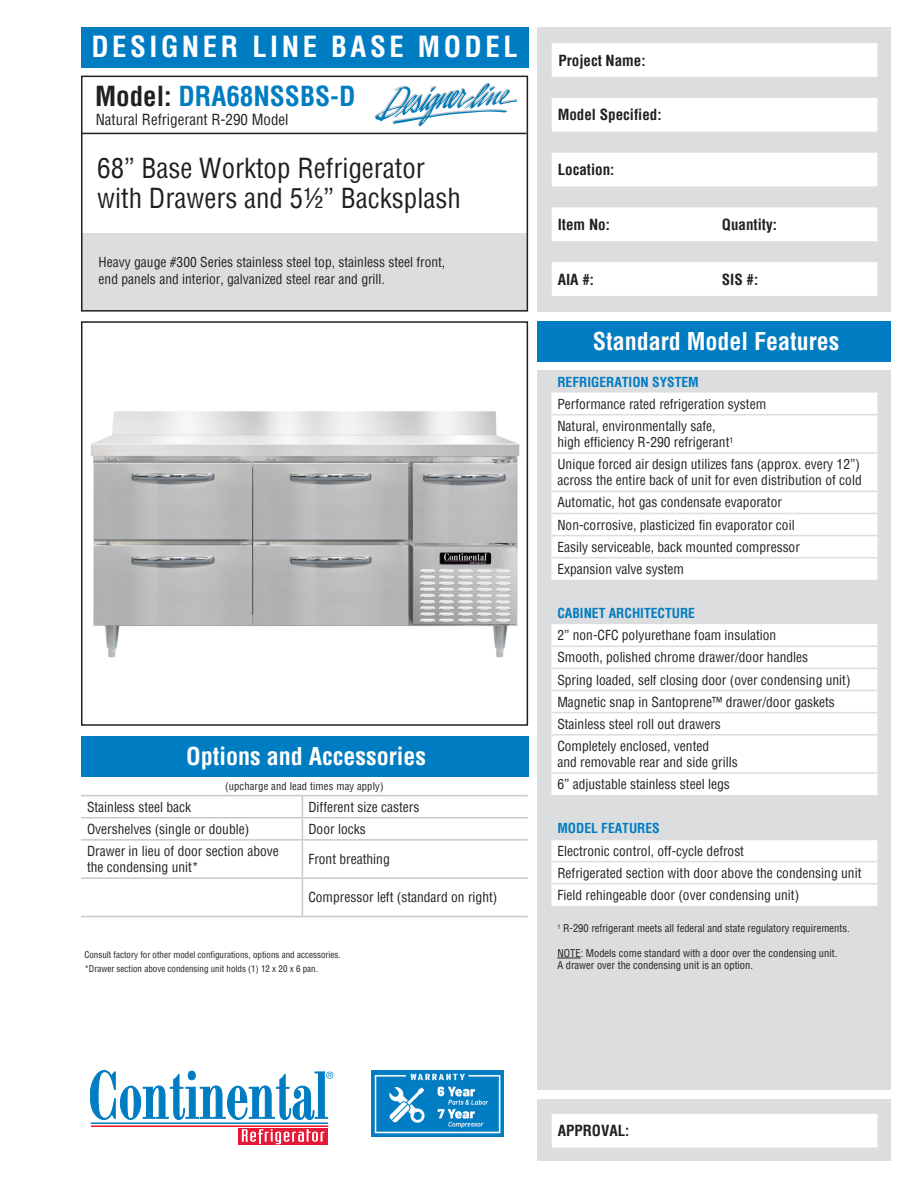
<style>
.page{position:relative;width:918px;height:1188px;background:#fff}
.page>*{position:absolute;margin:0;border:0;box-sizing:border-box;transform-origin:0 0}
.t1{font:700 condensed 28.5px "Helvetica";letter-spacing:.125em;color:#fff}
.t2{font:condensed 27px "Helvetica";color:#231f20}
.t3{font:700 condensed 27px "Helvetica";color:#007cc2}
.t4{font:700 condensed 24px "Helvetica";color:#fff}
.t5{font:700 condensed 15px "Helvetica";color:#231f20}
.t6{font:condensed 15px "Helvetica";color:#231f20}
.t7{font:condensed 13.5px/16.2px "Helvetica";color:#231f20}
.t8{font:700 condensed 13.5px "Helvetica";color:#007cc2}
.t9{font:condensed 10.5px "Helvetica";color:#231f20}
.t10{font:condensed 9px/14.2px "Helvetica";color:#231f20}
.s1{color:#231f20}
</style>
<div class="page">
<div style="left:538px;top:1099px;width:353px;height:62px;background:#dcdddf"></div>
<div style="left:81px;top:233px;width:446px;height:77px;background:#dcdddf"></div>
<div style="left:81px;top:321px;width:447px;height:405px;border:2px solid #231f20"></div>
<div style="left:538px;top:321px;width:353px;height:40px;background:#007cc2"></div>
<div style="left:538px;top:370px;width:353px;height:720px;background:#dcdddf"></div>
<div style="left:538px;top:27px;width:353px;height:285px;background:#dcdddf"></div>
<hr style="left:91px;top:1123px;width:237px;height:1px;background:#007cc2">
<hr style="left:91px;top:1126px;width:237px;height:1px;background:#e51836">
<svg style="left:238px;top:1128px;width:90px;height:17px"></svg>
<svg style="left:242px;top:1129px;width:82px;height:15px"></svg>
<svg style="left:90px;top:1070px;width:243px;height:50px"></svg>
<svg style="left:552px;top:43px;width:326px;height:253px;fill:#fff"></svg>
<div style="left:81px;top:76px;width:447px;height:236px;border:2px solid #231f20"></div>
<div style="left:81px;top:27px;width:447px;height:40px;background:#007cc2"></div>
<div style="left:552px;top:1114px;width:326px;height:34px;background:#fff"></div>
<div style="left:81px;top:736px;width:447px;height:40px;background:#007cc2"></div>
<hr style="left:81px;top:133px;width:445px;height:1px;background:#231f20">
<svg style="left:375px;top:82px;width:141px;height:44px"></svg>
<img style="left:371px;top:1070px;width:133px;height:67px">
<svg style="left:551px;top:393px;width:326px;height:513px;background:#fafafb"></svg>
<div style="left:551px;top:514px;width:326px;height:66px;background:#fff"></div>
<svg style="left:551px;top:580px;width:326px;height:237px;fill:#fff"></svg>
<hr style="left:551px;top:452px;width:326px;height:2px;background:#dcdddf">
<hr style="left:551px;top:491px;width:326px;height:1px;background:#dcdddf">
<hr style="left:551px;top:513px;width:326px;height:1px;background:#dcdddf">
<hr style="left:551px;top:535px;width:326px;height:1px;background:#dcdddf">
<hr style="left:551px;top:646px;width:326px;height:1px;background:#dcdddf">
<hr style="left:551px;top:668px;width:326px;height:1px;background:#dcdddf">
<hr style="left:551px;top:690px;width:326px;height:1px;background:#dcdddf">
<hr style="left:551px;top:712px;width:326px;height:1px;background:#dcdddf">
<hr style="left:551px;top:734px;width:326px;height:2px;background:#dcdddf">
<hr style="left:551px;top:772px;width:326px;height:2px;background:#dcdddf">
<hr style="left:551px;top:414px;width:326px;height:1px;background:#dcdddf">
<hr style="left:551px;top:557px;width:326px;height:1px;background:#dcdddf">
<hr style="left:551px;top:839px;width:326px;height:1px;background:#dcdddf">
<hr style="left:551px;top:861px;width:326px;height:1px;background:#dcdddf">
<hr style="left:551px;top:883px;width:326px;height:1px;background:#dcdddf">
<svg style="left:557px;top:958px;width:24px;height:1px"></svg>
<img style="left:91px;top:411px;width:429px;height:247px">
<hr style="left:81px;top:795px;width:221px;height:1px;background:#c7c8ca">
<hr style="left:302px;top:795px;width:226px;height:1px;background:#c7c8ca">
<hr style="left:81px;top:817px;width:221px;height:1px;background:#c7c8ca">
<hr style="left:302px;top:817px;width:226px;height:1px;background:#c7c8ca">
<svg style="left:302px;top:796px;width:1px;height:43px"></svg>
<hr style="left:81px;top:839px;width:221px;height:2px;background:#c7c8ca">
<hr style="left:302px;top:839px;width:226px;height:2px;background:#c7c8ca">
<hr style="left:302px;top:841px;width:1px;height:36px;background:#c7c8ca">
<hr style="left:81px;top:877px;width:221px;height:2px;background:#c7c8ca">
<hr style="left:302px;top:877px;width:226px;height:2px;background:#c7c8ca">
<hr style="left:302px;top:879px;width:1px;height:37px;background:#c7c8ca">
<hr style="left:81px;top:916px;width:221px;height:1px;background:#c7c8ca">
<hr style="left:302px;top:916px;width:226px;height:1px;background:#c7c8ca">
<h1 class="t1" style="left:91px;top:28px;width:428px">DESIGNER LINE BASE MODEL</h1>
<p class="t3" style="left:95px;top:78px;width:262px"><span class="s1">Model:</span> DRA68NSSBS-D</p>
<p class="t6" style="left:96px;top:109px;width:194px">Natural Refrigerant R-290 Model</p>
<p class="t2" style="left:97px;top:150px;width:329px">68” Base Worktop Refrigerator</p>
<p class="t2" style="left:97px;top:180px;width:365px">with Drawers and 5½” Backsplash</p>
<p class="t7" style="left:99px;top:254px;width:348px">Heavy gauge #300 Series stainless steel top, stainless steel front, end panels and interior, galvanized steel rear and grill.</p>
<h3 class="t4" style="left:186px;top:740px;width:241px">Options and Accessories</h3>
<p class="t9" style="left:225px;top:779px;width:160px">(upcharge and lead times may apply)</p>
<p class="t7" style="left:87px;top:798px;width:106px">Stainless steel back</p>
<p class="t7" style="left:308px;top:798px;width:112px">Different size casters</p>
<p class="t7" style="left:87px;top:821px;width:164px">Overshelves (single or double)</p>
<p class="t7" style="left:308px;top:821px;width:59px">Door locks</p>
<p class="t7" style="left:87px;top:843px;width:193px">Drawer in lieu of door section above the condensing unit*</p>
<p class="t7" style="left:308px;top:851px;width:83px">Front breathing</p>
<p class="t7" style="left:308px;top:889px;width:190px">Compressor left (standard on right)</p>
<p class="t10" style="left:84px;top:947px;width:258px">Consult factory for other model configurations, options and accessories. *Drawer section above condensing unit holds (1) 12 x 20 x 6 pan.</p>
<p class="t5" style="left:559px;top:50px;width:89px">Project Name:</p>
<p class="t5" style="left:558px;top:105px;width:105px">Model Specified:</p>
<p class="t5" style="left:558px;top:160px;width:58px">Location:</p>
<p class="t5" style="left:558px;top:215px;width:54px">Item No:</p>
<p class="t5" style="left:722px;top:215px;width:57px">Quantity:</p>
<p class="t5" style="left:558px;top:269px;width:38px">AIA #:</p>
<p class="t5" style="left:722px;top:269px;width:38px">SIS #:</p>
<h3 class="t4" style="left:593px;top:325px;width:248px">Standard Model Features</h3>
<p class="t8" style="left:557px;top:373px;width:143px">REFRIGERATION SYSTEM</p>
<p class="t7" style="left:557px;top:395px;width:210px">Performance rated refrigeration system</p>
<p class="t7" style="left:557px;top:418px;width:160px">Natural, environmentally safe,</p>
<p class="t7" style="left:557px;top:434px;width:177px">high efficiency R-290 refrigerant<sup>1</sup></p>
<p class="t7" style="left:557px;top:456px;width:306px">Unique forced air design utilizes fans (approx. every 12”) across the entire back of unit for even distribution of cold</p>
<p class="t7" style="left:557px;top:494px;width:226px">Automatic, hot gas condensate evaporator</p>
<p class="t7" style="left:557px;top:516px;width:239px">Non-corrosive, plasticized fin evaporator coil</p>
<p class="t7" style="left:557px;top:538px;width:244px">Easily serviceable, back mounted compressor</p>
<p class="t7" style="left:557px;top:561px;width:128px">Expansion valve system</p>
<p class="t8" style="left:557px;top:604px;width:139px">CABINET ARCHITECTURE</p>
<p class="t7" style="left:557px;top:627px;width:220px">2” non-CFC polyurethane foam insulation</p>
<p class="t7" style="left:557px;top:649px;width:252px">Smooth, polished chrome drawer/door handles</p>
<p class="t7" style="left:557px;top:671px;width:295px">Spring loaded, self closing door (over condensing unit)</p>
<p class="t7" style="left:557px;top:693px;width:279px">Magnetic snap in Santoprene™ drawer/door gaskets</p>
<p class="t7" style="left:557px;top:716px;width:165px">Stainless steel roll out drawers</p>
<p class="t7" style="left:557px;top:738px;width:153px">Completely enclosed, vented</p>
<p class="t7" style="left:557px;top:754px;width:182px">and removable rear and side grills</p>
<p class="t7" style="left:557px;top:776px;width:174px">6” adjustable stainless steel legs</p>
<p class="t8" style="left:557px;top:820px;width:104px">MODEL FEATURES</p>
<p class="t7" style="left:557px;top:842px;width:188px">Electronic control, off-cycle defrost</p>
<p class="t7" style="left:557px;top:864px;width:306px">Refrigerated section with door above the condensing unit</p>
<p class="t7" style="left:557px;top:887px;width:243px">Field rehingeable door (over condensing unit)</p>
<p class="t9" style="left:557px;top:922px;width:294px"><sup>1</sup> R-290 refrigerant meets all federal and state regulatory requirements.</p>
<p class="t9" style="left:557px;top:946px;width:281px">NOTE: Models come standard with a door over the condensing unit.</p>
<p class="t9" style="left:557px;top:958px;width:197px">A drawer over the condensing unit is an option.</p>
<p class="t5" style="left:558px;top:1121px;width:73px">APPROVAL:</p>
</div>
